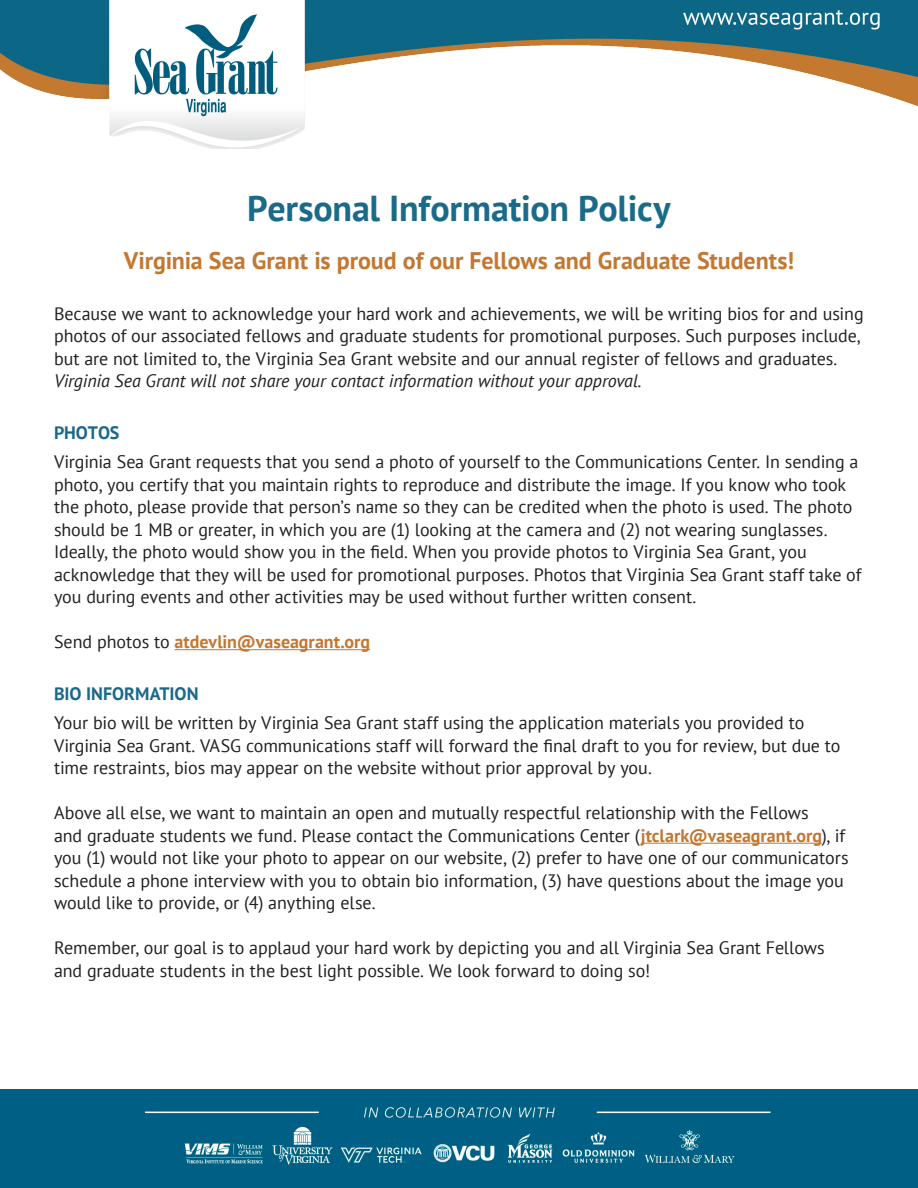
<style>
.page{position:relative;width:918px;height:1188px;background:#fff}
.page>*{position:absolute;margin:0;border:0;box-sizing:border-box;transform-origin:0 0}
.t1{font:700 36px "PT Sans";letter-spacing:-.005em;color:#1a6a8a}
.t2{font:700 24px "PT Sans";letter-spacing:-.005em;color:#c37730}
.t3{font:18px/22.5px "PT Sans";letter-spacing:-.005em;color:#231f20}
.t4{font:700 18px "PT Sans";color:#c37730}
.t5{font:700 18px "PT Sans";letter-spacing:-.005em;color:#1b688a}
.s1{font-style:italic}
.s2{font-weight:400;color:#231f20}
.s3{font-weight:700;color:#c37730}
</style>
<div class="page">
<hr style="left:175px;top:649px;width:195px;height:1px;background:#c37730">
<hr style="left:641px;top:843px;width:181px;height:1px;background:#c37730">
<img style="left:0;top:0;width:918px;height:148px">
<img style="left:0;top:1089px;width:918px;height:99px">
<p class="t1" style="left:247px;top:185px;width:425px">Personal Information Policy</p>
<p class="t2" style="left:124px;top:244px;width:672px">Virginia Sea Grant is proud of our Fellows and Graduate Students!</p>
<p class="t3" style="left:54px;top:302px;width:811px">Because we want to acknowledge your hard work and achievements, we will be writing bios for and using photos of our associated fellows and graduate students for promotional purposes. Such purposes include, but are not limited to, the Virginia Sea Grant website and our annual register of fellows and graduates.<br><span class="s1">Virginia Sea Grant will not share your contact information without your approval.</span></p>
<p class="t5" style="left:54px;top:421px;width:67px">PHOTOS</p>
<p class="t3" style="left:54px;top:450px;width:809px">Virginia Sea Grant requests that you send a photo of yourself to the Communications Center. In sending a photo, you certify that you maintain rights to reproduce and distribute the image. If you know who took the photo, please provide that person’s name so they can be credited when the photo is used. The photo should be 1 MB or greater, in which you are (1) looking at the camera and (2) not wearing sunglasses.<br>Ideally, the photo would show you in the field. When you provide photos to Virginia Sea Grant, you acknowledge that they will be used for promotional purposes. Photos that Virginia Sea Grant staff take of you during events and other activities may be used without further written consent.</p>
<p class="t4" style="left:54px;top:630px;width:318px"><span class="s2">Send photos to</span> atdevlin@vaseagrant.org</p>
<p class="t5" style="left:54px;top:682px;width:146px">BIO INFORMATION</p>
<p class="t3" style="left:54px;top:711px;width:788px">Your bio will be written by Virginia Sea Grant staff using the application materials you provided to<br>Virginia Sea Grant. VASG communications staff will forward the final draft to you for review, but due to time restraints, bios may appear on the website without prior approval by you.</p>
<p class="t3" style="left:54px;top:801px;width:756px">Above all else, we want to maintain an open and mutually respectful relationship with the Fellows</p>
<p class="t3" style="left:54px;top:824px;width:796px">and graduate students we fund. Please contact the Communications Center (<span class="s3">jtclark@vaseagrant.org</span>), if you (1) would not like your photo to appear on our website, (2) prefer to have one of our communicators schedule a phone interview with you to obtain bio information, (3) have questions about the image you would like to provide, or (4) anything else.</p>
<p class="t3" style="left:54px;top:936px;width:772px">Remember, our goal is to applaud your hard work by depicting you and all Virginia Sea Grant Fellows</p>
<p class="t3" style="left:54px;top:959px;width:598px">and graduate students in the best light possible. We look forward to doing so!</p>
</div>
